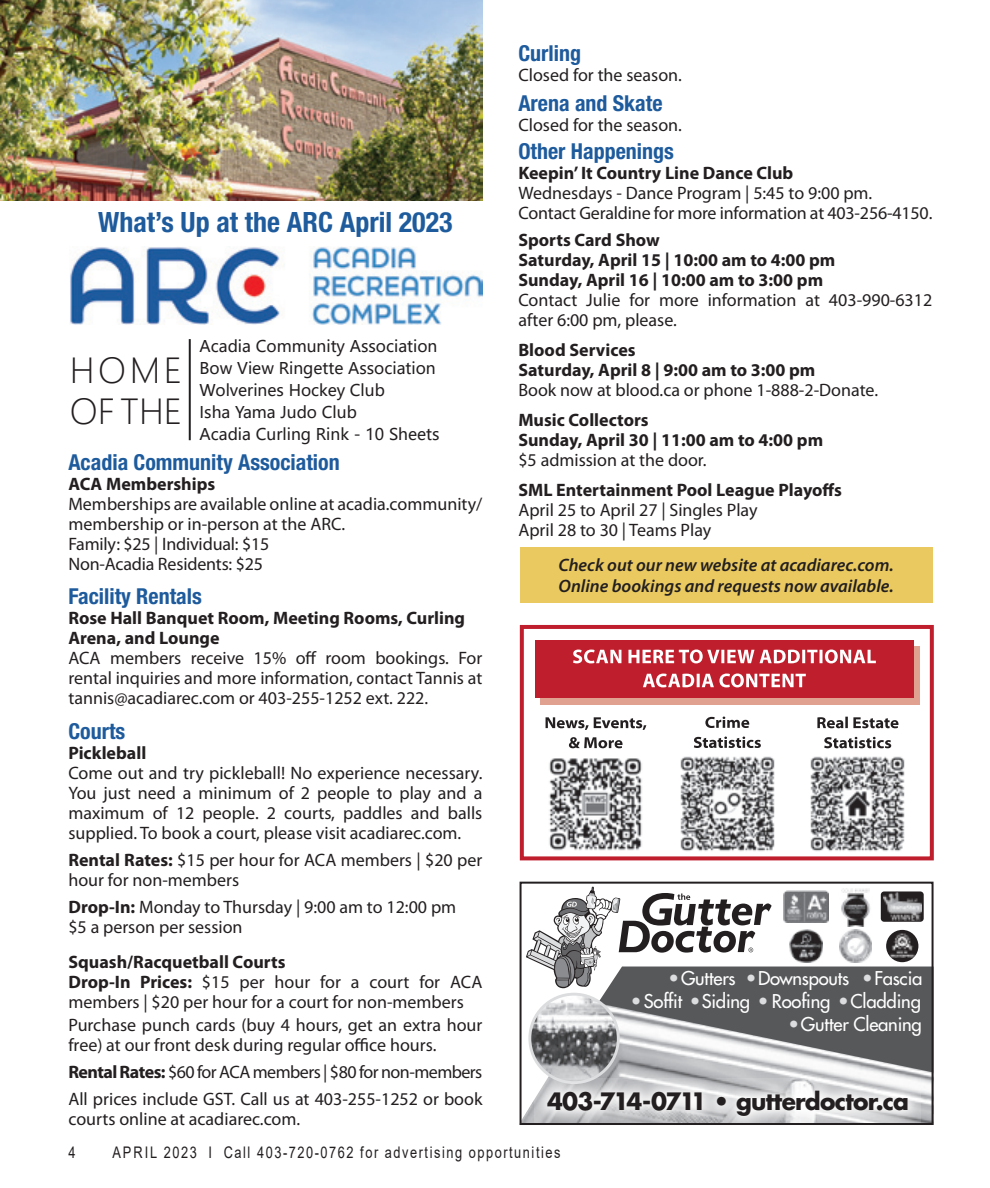
<style>
.page{position:relative;width:990px;height:1188px;background:#fff}
.page>*{position:absolute;margin:0;border:0;box-sizing:border-box;transform-origin:0 0}
.Body_text{font:34px "Microsoft Ya Hei UI Light";letter-spacing:.05em;color:#231f20}
.In_Around_title{font:700 condensed 28px "Helvetica Neue LT Std";color:#1e5b9d}
.t1{font:700 23.4px "Futura";letter-spacing:-.03em;color:#231f20}
.In_Around_title-2{font:700 condensed 22px "Helvetica Neue LT Std";color:#1e5b9d}
.t2{font:18.6px "Futura";letter-spacing:-.01em;color:#fff}
.Body_text-2{font:18px/20px "Myriad Pro";color:#231f20}
.Subhead{font:700 18px/20px "Myriad Pro";color:#231f20}
.Body_text-3{font:700 18px "Myriad Pro";color:#231f20}
.Body_text-4{font:italic 600 18px "Myriad Pro";color:#231f20}
.Body_text-5{font:18px "Myriad Pro";letter-spacing:-.03em;color:#231f20}
.Body_text-6{font:16px "Microsoft Ya Hei UI";color:#231f20}
.t3{font:16px "Arial";letter-spacing:.12em;color:#231f20;scale:.8 1}
.s1{font-weight:700}
.s2{color:#dcdddf}
</style>
<div class="page">
<div style="left:520px;top:547px;width:412px;height:56px;background:#e9c960"></div>
<img style="left:70px;top:247px;width:412px;height:78px">
<img style="left:0;top:0;width:482px;height:201px">
<hr style="left:189px;top:339px;width:2px;height:101px;background:#231f20">
<div style="left:520px;top:625px;width:414px;height:235px;border:4px solid #bf1f2d"></div>
<div style="left:540px;top:646px;width:379px;height:59px;background:#e1a190"></div>
<div style="left:535px;top:641px;width:379px;height:57px;background:#bf1f2d"></div>
<svg style="left:643px;top:674px;width:163px;height:13px"></svg>
<svg style="left:573px;top:650px;width:303px;height:13px"></svg>
<img style="left:810px;top:756px;width:95px;height:95px">
<svg style="left:694px;top:737px;width:67px;height:11px"></svg>
<svg style="left:705px;top:717px;width:44px;height:11px"></svg>
<svg style="left:569px;top:737px;width:54px;height:11px"></svg>
<svg style="left:546px;top:717px;width:100px;height:13px"></svg>
<img style="left:680px;top:756px;width:95px;height:95px">
<img style="left:549px;top:758px;width:93px;height:93px">
<svg style="left:824px;top:737px;width:67px;height:11px"></svg>
<svg style="left:817px;top:717px;width:81px;height:11px"></svg>
<div style="left:565px;top:967px;width:366px;height:35px;background:#57585a"></div>
<img style="left:523px;top:1002px;width:408px;height:120px">
<img style="left:530px;top:994px;width:88px;height:87px">
<div style="left:528px;top:993px;width:92px;height:91px;border:3px solid #dcdddf;border-radius:50%"></div>
<svg style="left:534px;top:1078px;width:387px;height:44px"></svg>
<img style="left:784px;top:890px;width:45px;height:32px">
<svg style="left:881px;top:891px;width:43px;height:31px"></svg>
<img style="left:883px;top:892px;width:39px;height:28px">
<img style="left:841px;top:893px;width:29px;height:34px">
<img style="left:841px;top:888px;width:28px;height:4px">
<img style="left:789px;top:929px;width:34px;height:33px">
<img style="left:839px;top:930px;width:33px;height:32px">
<svg style="left:886px;top:930px;width:32px;height:32px"></svg>
<img style="left:890px;top:932px;width:25px;height:25px">
<svg style="left:526px;top:887px;width:246px;height:101px"></svg>
<div style="left:520px;top:882px;width:414px;height:243px;border:2px solid #231f20"></div>
<p class="In_Around_title" style="left:98px;top:205px;width:356px">What’s Up at the ARC April 2023</p>
<p class="Body_text" style="left:70px;top:348px;width:114px">HOME</p>
<p class="Body_text" style="left:70px;top:389px;width:114px">OF THE</p>
<p class="Body_text-6" style="left:200px;top:335px;width:239px">Acadia Community Association</p>
<p class="Body_text-6" style="left:200px;top:357px;width:238px">Bow View Ringette Association</p>
<p class="Body_text-6" style="left:200px;top:379px;width:187px">Wolverines Hockey Club</p>
<p class="Body_text-6" style="left:200px;top:402px;width:159px">Isha Yama Judo Club</p>
<p class="Body_text-6" style="left:200px;top:424px;width:241px">Acadia Curling Rink - 10 Sheets</p>
<p class="In_Around_title-2" style="left:68px;top:449px;width:273px">Acadia Community Association</p>
<p class="Subhead" style="left:68px;top:473px;width:148px">ACA Memberships</p>
<p class="Body_text-2" style="left:68px;top:494px;width:415px">Memberships are available online at acadia.community/ membership or in-person at the ARC.</p>
<p class="Body_text-2" style="left:68px;top:534px;width:203px">Family: $25 | Individual: $15<br>Non-Acadia Residents: $25</p>
<p class="In_Around_title-2" style="left:68px;top:583px;width:135px">Facility Rentals</p>
<p class="Subhead" style="left:68px;top:608px;width:398px">Rose Hall Banquet Room, Meeting Rooms, Curling<br>Arena, and Lounge</p>
<p class="Body_text-2" style="left:68px;top:648px;width:416px;text-align:justify">ACA members receive 15% off room bookings. For rental inquiries and more information, contact Tannis at tannis@acadiarec.com or 403-255-1252 ext. 222.</p>
<p class="In_Around_title-2" style="left:68px;top:718px;width:58px">Courts</p>
<p class="Subhead" style="left:68px;top:742px;width:79px">Pickleball</p>
<p class="Body_text-2" style="left:68px;top:763px;width:416px;text-align:justify">Come out and try pickleball! No experience necessary.<br>You just need a minimum of 2 people to play and a maximum of 12 people. 2 courts, paddles and balls supplied. To book a court, please visit acadiarec.com.</p>
<p class="Body_text-2" style="left:68px;top:850px;width:415px"><span class="s1">Rental Rates:</span> $15 per hour for ACA members | $20 per hour for non-members</p>
<p class="Body_text-2" style="left:68px;top:897px;width:389px"><span class="s1">Drop-In:</span> Monday to Thursday | 9:00 am to 12:00 pm</p>
<p class="Body_text-2" style="left:68px;top:917px;width:176px">$5 a person per session</p>
<p class="Subhead" style="left:68px;top:951px;width:219px">Squash/Racquetball Courts</p>
<p class="Body_text-2" style="left:68px;top:971px;width:415px"><span class="s1">Drop-In Prices:</span> $15 per hour for a court for ACA members | $20 per hour for a court for non-members</p>
<p class="Body_text-2" style="left:68px;top:1014px;width:416px">Purchase punch cards (buy 4 hours, get an extra hour free) at our front desk during regular office hours.</p>
<p class="Body_text-5" style="left:68px;top:1061px;width:416px"><span class="s1">Rental Rates:</span> $60 for ACA members | $80 for non-members</p>
<p class="Body_text-2" style="left:68px;top:1089px;width:416px">All prices include GST. Call us at 403-255-1252 or book courts online at acadiarec.com.</p>
<p class="In_Around_title-2" style="left:518px;top:40px;width:64px">Curling</p>
<p class="Body_text-2" style="left:518px;top:65px;width:165px">Closed for the season.</p>
<p class="In_Around_title-2" style="left:518px;top:90px;width:146px">Arena and Skate</p>
<p class="Body_text-2" style="left:518px;top:115px;width:165px">Closed for the season.</p>
<p class="In_Around_title-2" style="left:518px;top:137px;width:157px">Other Happenings</p>
<p class="Subhead" style="left:518px;top:162px;width:276px">Keepin’ It Country Line Dance Club</p>
<p class="Body_text-2" style="left:518px;top:182px;width:355px">Wednesdays - Dance Program | 5:45 to 9:00 pm.</p>
<p class="Body_text-2" style="left:518px;top:202px;width:416px">Contact Geraldine for more information at 403-256-4150.</p>
<p class="Subhead" style="left:518px;top:229px;width:143px">Sports Card Show</p>
<p class="Subhead" style="left:518px;top:249px;width:319px">Saturday, April 15 | 10:00 am to 4:00 pm</p>
<p class="Subhead" style="left:518px;top:269px;width:306px">Sunday, April 16 | 10:00 am to 3:00 pm</p>
<p class="Body_text-2" style="left:518px;top:289px;width:415px">Contact Julie for more information at 403-990-6312 after 6:00 pm, please.</p>
<p class="Subhead" style="left:518px;top:339px;width:119px">Blood Services</p>
<p class="Subhead" style="left:518px;top:359px;width:299px">Saturday, April 8 | 9:00 am to 3:00 pm</p>
<p class="Body_text-2" style="left:518px;top:379px;width:361px">Book now at blood.ca or phone 1-888-2-Donate.</p>
<p class="Body_text-3" style="left:518px;top:408px;width:132px">Music Collectors</p>
<p class="Body_text-3" style="left:518px;top:428px;width:306px">Sunday, April 30 | 11:00 am to 4:00 pm</p>
<p class="Body_text-2" style="left:518px;top:450px;width:190px">$5 admission at the door.</p>
<p class="Body_text-3" style="left:518px;top:478px;width:325px">SML Entertainment Pool League Playoffs</p>
<p class="Body_text-2" style="left:518px;top:500px;width:241px">April 25 to April 27 | Singles Play</p>
<p class="Body_text-2" style="left:518px;top:520px;width:194px">April 28 to 30 | Teams Play</p>
<p class="Body_text-4" style="left:558px;top:553px;width:337px">Check out our new website at acadiarec.com.</p>
<p class="Body_text-4" style="left:559px;top:575px;width:337px">Online bookings and requests now available.</p>
<p class="t2" style="left:668px;top:967px;width:256px"><span class="s2">•</span>Gutters <span class="s2">•</span>Downspouts <span class="s2">•</span>Fascia</p>
<p class="t2" style="left:631px;top:990px;width:292px"><span class="s2">•</span>Soffit <span class="s2">•</span>Siding <span class="s2">•</span> Roofing <span class="s2">•</span>Cladding</p>
<p class="t2" style="left:788px;top:1013px;width:135px"><span class="s2">•</span>Gutter Cleaning</p>
<p class="t1" style="left:547px;top:1086px;width:364px">403-714-0711 • gutterdoctor.ca</p>
<p class="t3" style="left:68px;top:1141px;width:10px">4</p>
<p class="t3" style="left:112px;top:1141px;width:562px">APRIL 2023 I Call 403-720-0762 for advertising opportunities</p>
</div>
